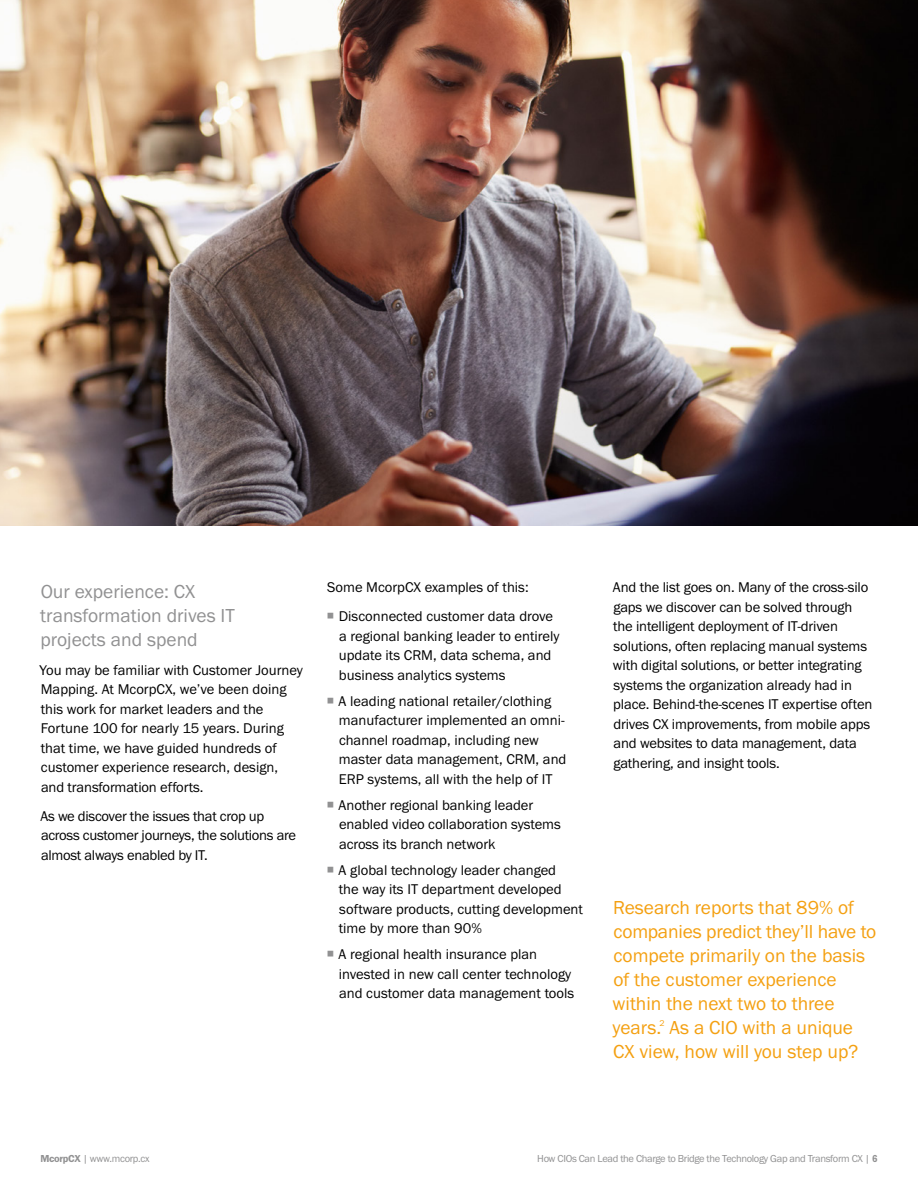
<style>
.page{position:relative;width:918px;height:1188px;background:#fff}
.page>*{position:absolute;margin:0;border:0;box-sizing:border-box;transform-origin:0 0}
.t1{font:19.5px/24px "Franklin Got T";color:#f4a011}
.t2{font:19.5px/24px "Franklin Got T";color:#919192}
.t3{font:14.7px/19.5px "Franklin Got T";letter-spacing:-.005em;color:#000}
.t4{font:10.5px "Franklin Got T";letter-spacing:-.03em;color:#919192}
.t5{font:8.7px "Franklin Got T";color:#f4a011}
.s1{font-weight:600}
.s2{font-weight:600;font-stretch:condensed}
</style>
<div class="page">
<img style="left:0;top:0;width:918px;height:526px">
<h1 class="t2" style="left:40px;top:579px;width:196px">Our experience: CX transformation drives IT projects and spend</h1>
<p class="t3" style="left:40px;top:660px;width:265px">You may be familiar with Customer Journey Mapping. At McorpCX, we’ve been doing this work for market leaders and the Fortune 100 for nearly 15 years. During that time, we have guided hundreds of customer experience research, design, and transformation efforts.</p>
<p class="t3" style="left:40px;top:806px;width:257px">As we discover the issues that crop up across customer journeys, the solutions are almost always enabled by IT.</p>
<p class="t3" style="left:339px;top:572px;width:216px;line-height:29.2px;text-indent:-12px">Some McorpCX examples of this:<br>Disconnected customer data drove</p>
<p class="t3" style="left:339px;top:626px;width:222px">a regional banking leader to entirely update its CRM, data schema, and business analytics systems</p>
<p class="t3" style="left:339px;top:691px;width:229px">A leading national retailer/clothing manufacturer implemented an omni&shy;channel roadmap, including new master data management, CRM, and ERP systems, all with the help of IT</p>
<p class="t3" style="left:339px;top:795px;width:224px">Another regional banking leader enabled video collaboration systems across its branch network</p>
<p class="t3" style="left:339px;top:860px;width:246px">A global technology leader changed<br>the way its IT department developed software products, cutting development time by more than 90%</p>
<p class="t3" style="left:339px;top:944px;width:237px">A regional health insurance plan invested in new call center technology and customer data management tools</p>
<p class="t3" style="left:613px;top:577px;width:261px">And the list goes on. Many of the cross-silo gaps we discover can be solved through the intelligent deployment of IT-driven solutions, often replacing manual systems with digital solutions, or better integrating systems the organization already had in place. Behind-the-scenes IT expertise often drives CX improvements, from mobile apps and websites to data management, data gathering, and insight tools.</p>
<h1 class="t1" style="left:613px;top:895px;width:265px">Research reports that 89% of companies predict they’ll have to compete primarily on the basis of the customer experience within the next two to three years. As a CIO with a unique</h1>
<p class="t5" style="left:659px;top:1018px;width:7px">2</p>
<h1 class="t1" style="left:613px;top:1039px;width:247px">CX view, how will you step up?</h1>
<p class="t4" style="left:40px;top:1153px;width:111px"><span class="s1">McorpCX</span> | www.mcorp.cx</p>
<p class="t4" style="left:537px;top:1153px;width:342px">How CIOs Can Lead the Charge to Bridge the Technology Gap and Transform CX | <span class="s2">6</span></p>
</div>
